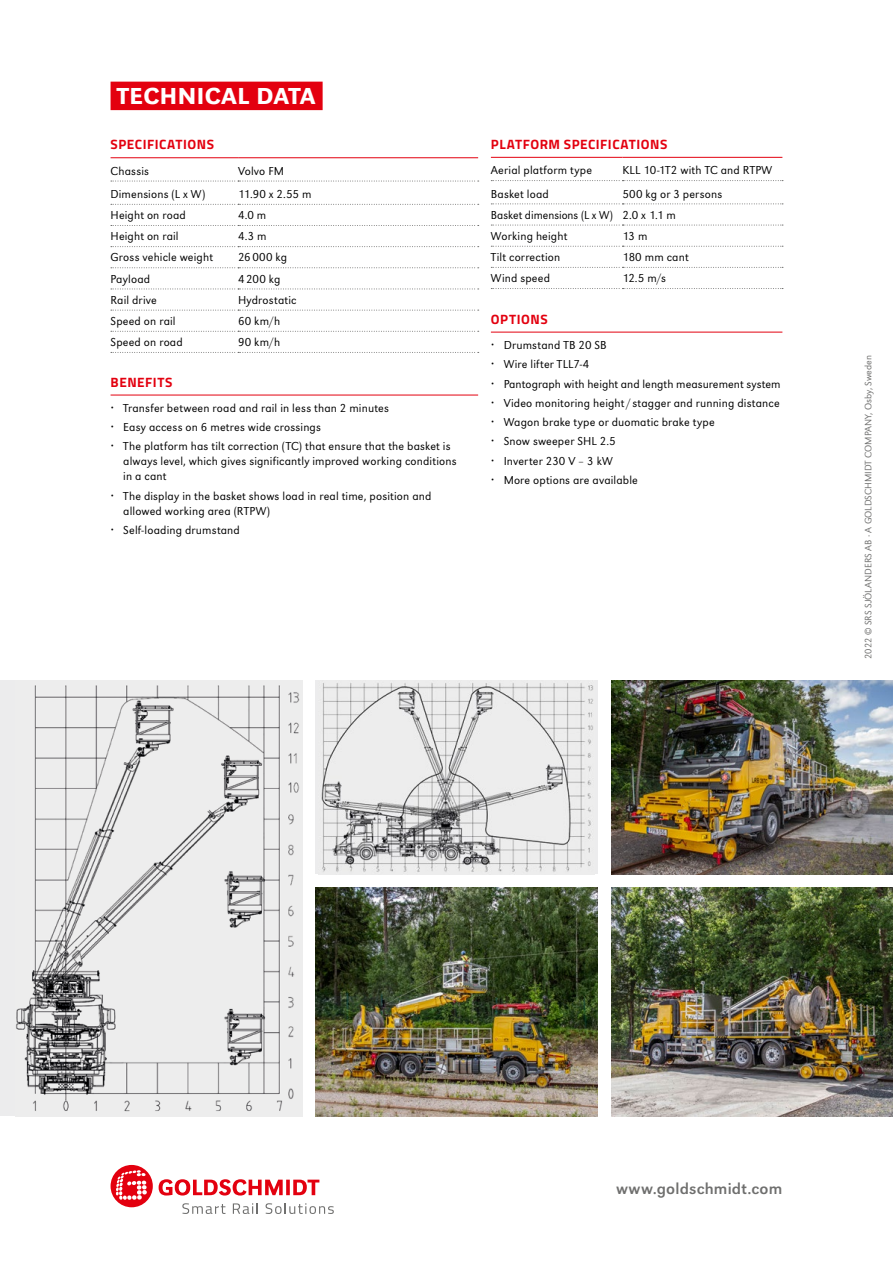
<style>
.page{position:relative;width:893px;height:1263px;background:#fff}
.page>*{position:absolute;margin:0;border:0;box-sizing:border-box;transform-origin:0 0}
.t1{font:500 24px "URW Grotesk";letter-spacing:.02em;color:#fff}
.t2{font:16.5px "URW Grotesk";letter-spacing:.01em;color:#6f6f6e}
.t3{font:700 13.5px "Titillium Web";letter-spacing:.04em;color:#e3000f}
.t4{font:300 12px/19.2px "URW Grotesk";letter-spacing:.01em;color:#000}
.t5{font:300 9.75px "URW Grotesk";color:#6f6f6e}
</style>
<div class="page">
<div style="left:316px;top:680px;width:282px;height:194px;background:#ececed"></div>
<img style="left:321px;top:683px;width:272px;height:189px">
<img style="left:611px;top:680px;width:282px;height:194px">
<div style="left:0;top:680px;width:303px;height:436px;background:#ececed"></div>
<img style="left:16px;top:685px;width:284px;height:427px">
<img style="left:316px;top:887px;width:282px;height:229px">
<img style="left:611px;top:887px;width:282px;height:229px">
<svg style="left:111px;top:1165px;width:42px;height:42px"></svg>
<svg style="left:159px;top:1179px;width:160px;height:16px"></svg>
<svg style="left:182px;top:1203px;width:44px;height:11px"></svg>
<svg style="left:233px;top:1203px;width:25px;height:11px"></svg>
<svg style="left:266px;top:1203px;width:68px;height:11px"></svg>
<div style="left:111px;top:82px;width:212px;height:28px;background:#e3000f"></div>
<hr style="left:111px;top:395px;width:367px;height:1px;background:#e3000f">
<hr style="left:491px;top:332px;width:291px;height:1px;background:#e3000f">
<svg style="left:111px;top:181px;width:368px;height:1px"></svg>
<svg style="left:111px;top:204px;width:368px;height:1px"></svg>
<svg style="left:111px;top:225px;width:368px;height:1px"></svg>
<svg style="left:111px;top:246px;width:368px;height:1px"></svg>
<svg style="left:111px;top:267px;width:368px;height:1px"></svg>
<svg style="left:111px;top:289px;width:368px;height:1px"></svg>
<svg style="left:111px;top:310px;width:368px;height:1px"></svg>
<svg style="left:111px;top:331px;width:368px;height:1px"></svg>
<svg style="left:111px;top:352px;width:368px;height:1px"></svg>
<hr style="left:111px;top:157px;width:127px;height:1px;background:#e3000f">
<hr style="left:238px;top:157px;width:240px;height:1px;background:#e3000f">
<svg style="left:491px;top:180px;width:292px;height:1px"></svg>
<svg style="left:491px;top:204px;width:292px;height:1px"></svg>
<svg style="left:491px;top:225px;width:292px;height:1px"></svg>
<svg style="left:491px;top:246px;width:292px;height:1px"></svg>
<svg style="left:491px;top:267px;width:292px;height:1px"></svg>
<svg style="left:491px;top:288px;width:292px;height:1px"></svg>
<hr style="left:491px;top:157px;width:131px;height:1px;background:#e3000f">
<hr style="left:622px;top:157px;width:160px;height:1px;background:#e3000f">
<h1 class="t1" style="left:117px;top:82px;width:200px">TECHNICAL DATA</h1>
<p class="t3" style="left:111px;top:134px;width:105px">SPECIFICATIONS</p>
<p class="t4" style="left:111px;top:161px;width:40px">Chassis</p>
<p class="t4" style="left:238px;top:161px;width:47px">Volvo FM</p>
<p class="t4" style="left:111px;top:184px;width:96px">Dimensions (L x W)</p>
<p class="t4" style="left:238px;top:184px;width:75px">11.90 x 2.55 m</p>
<p class="t4" style="left:111px;top:206px;width:77px">Height on road</p>
<p class="t4" style="left:238px;top:206px;width:30px">4.0 m</p>
<p class="t4" style="left:111px;top:227px;width:70px">Height on rail</p>
<p class="t4" style="left:238px;top:227px;width:30px">4.3 m</p>
<p class="t4" style="left:111px;top:248px;width:104px">Gross vehicle weight</p>
<p class="t4" style="left:238px;top:248px;width:50px">26 000 kg</p>
<p class="t4" style="left:111px;top:269px;width:41px">Payload</p>
<p class="t4" style="left:238px;top:269px;width:44px">4 200 kg</p>
<p class="t4" style="left:111px;top:290px;width:48px">Rail drive</p>
<p class="t4" style="left:238px;top:290px;width:60px">Hydrostatic</p>
<p class="t4" style="left:111px;top:311px;width:67px">Speed on rail</p>
<p class="t4" style="left:238px;top:311px;width:44px">60 km/h</p>
<p class="t4" style="left:111px;top:333px;width:74px">Speed on road</p>
<p class="t4" style="left:238px;top:333px;width:44px">90 km/h</p>
<p class="t3" style="left:111px;top:371px;width:63px">BENEFITS</p>
<p class="t4" style="left:123px;top:398px;width:329px">Transfer between road and rail in less than 2 minutes<br>Easy access on 6 metres wide crossings<br>The platform has tilt correction (TC) that ensure that the basket is</p>
<p class="t4" style="left:123px;top:454px;width:335px;line-height:15px">always level, which gives significantly improved working conditions in a cant</p>
<p class="t4" style="left:123px;top:488px;width:310px;line-height:15px">The display in the basket shows load in real time, position and allowed working area (RTPW)</p>
<p class="t4" style="left:123px;top:520px;width:118px">Self-loading drumstand</p>
<p class="t3" style="left:491px;top:134px;width:178px">PLATFORM SPECIFICATIONS</p>
<p class="t4" style="left:491px;top:161px;width:103px">Aerial platform type</p>
<p class="t4" style="left:622px;top:161px;width:151px">KLL 10-1T2 with TC and RTPW</p>
<p class="t4" style="left:491px;top:184px;width:59px">Basket load</p>
<p class="t4" style="left:491px;top:183px;width:233px;line-height:21.1px;text-indent:132px">500 kg or 3 persons<br>Basket dimensions (L x W) 2.0 x 1.1 m<br>Working height</p>
<p class="t4" style="left:622px;top:226px;width:27px">13 m</p>
<p class="t4" style="left:491px;top:247px;width:71px">Tilt correction</p>
<p class="t4" style="left:622px;top:247px;width:68px">180 mm cant</p>
<p class="t4" style="left:491px;top:269px;width:61px">Wind speed</p>
<p class="t4" style="left:622px;top:269px;width:45px">12.5 m/s</p>
<p class="t3" style="left:491px;top:309px;width:58px">OPTIONS</p>
<p class="t4" style="left:504px;top:335px;width:278px">Drumstand TB 20 SB<br>Wire lifter TLL7-4<br>Pantograph with height and length measurement system<br>Video monitoring height / stagger and running distance<br>Wagon brake type or duomatic brake type<br>Snow sweeper SHL 2.5<br>Inverter 230 V – 3 kW<br>More options are available</p>
<p class="t5" style="left:863px;top:659px;width:305px;rotate:-90deg">2022 © SRS SJÖLANDERS AB · A GOLDSCHMIDT COMPANY, Osby, Sweden</p>
<h2 class="t2" style="left:616px;top:1179px;width:168px">www.goldschmidt.com</h2>
</div>
